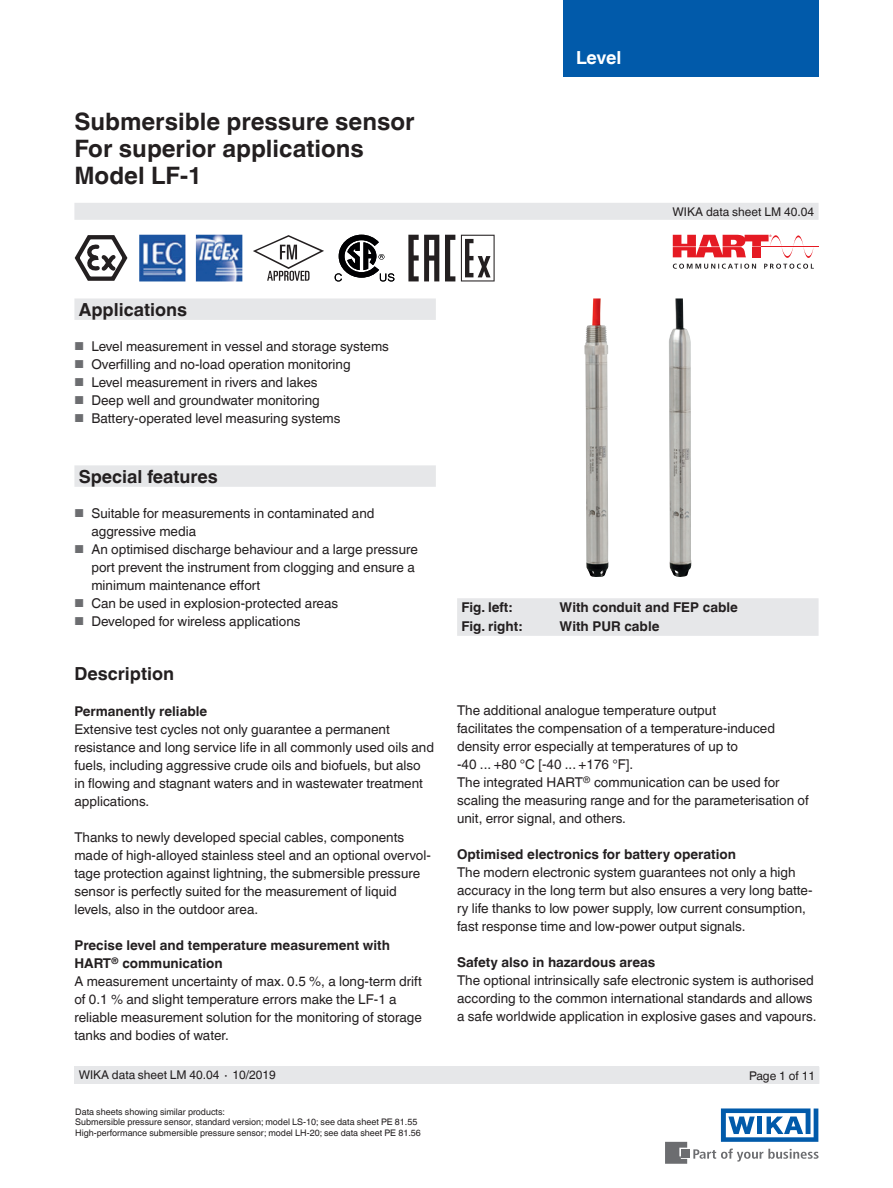
<style>
.page{position:relative;width:893px;height:1188px;background:#fff}
.page>*{position:absolute;margin:0;border:0;box-sizing:border-box;transform-origin:0 0}
.t1{font:700 24px/27px "Helvetica World";color:#231f20}
.t2{font:700 18px "Helvetica World";color:#231f20}
.t3{font:700 18px "Helvetica World";letter-spacing:-.02em;color:#fff}
.t4{font:13.5px/18px "Helvetica World";color:#231f20}
.t5{font:700 13.5px "Helvetica World";color:#231f20}
.t6{font:12px "Helvetica World";color:#231f20}
.t7{font:9px/10.5px "Helvetica World";color:#231f20}
.s1{font-size:11.55px;color:#6c6d70}
.s2{font-weight:700}
</style>
<div class="page">
<svg style="left:693px;top:1149px;width:126px;height:13px"></svg>
<div style="left:682px;top:1150px;width:8px;height:8px;background:#6c6d70"></div>
<svg style="left:665px;top:1142px;width:22px;height:22px"></svg>
<svg style="left:721px;top:1108px;width:97px;height:34px"></svg>
<div style="left:563px;top:0;width:256px;height:76px;background:#015aaa"></div>
<div style="left:74px;top:203px;width:745px;height:17px;background:#e6e7e9"></div>
<div style="left:74px;top:1066px;width:745px;height:18px;background:#e6e7e9"></div>
<svg style="left:74px;top:235px;width:54px;height:46px"></svg>
<img style="left:139px;top:235px;width:103px;height:46px">
<div style="left:457px;top:598px;width:362px;height:38px;background:#e6e7e9"></div>
<img style="left:669px;top:298px;width:22px;height:279px">
<img style="left:584px;top:298px;width:24px;height:279px">
<svg style="left:74px;top:298px;width:362px;height:189px"></svg>
<hr style="left:761px;top:247px;width:58px;height:1px;background:#e51a23">
<svg style="left:673px;top:264px;width:83px;height:5px"></svg>
<svg style="left:764px;top:264px;width:50px;height:5px"></svg>
<svg style="left:673px;top:235px;width:141px;height:23px"></svg>
<svg style="left:335px;top:235px;width:59px;height:46px"></svg>
<svg style="left:445px;top:235px;width:10px;height:46px"></svg>
<svg style="left:408px;top:235px;width:31px;height:46px"></svg>
<svg style="left:461px;top:235px;width:34px;height:46px"></svg>
<svg style="left:253px;top:235px;width:71px;height:46px"></svg>
<h1 class="t1" style="left:74px;top:108px;width:342px">Submersible pressure sensor<br>For superior applications<br>Model LF-1</h1>
<h2 class="t3" style="left:576px;top:47px;width:47px">Level</h2>
<p class="t6" style="left:672px;top:204px;width:143px">WIKA data sheet LM 40.04</p>
<h2 class="t2" style="left:79px;top:299px;width:110px">Applications</h2>
<p class="t4" style="left:74px;top:337px;width:316px"><span class="s1">■</span> Level measurement in vessel and storage systems</p>
<p class="t4" style="left:74px;top:355px;width:278px"><span class="s1">■</span> Overfilling and no-load operation monitoring</p>
<p class="t4" style="left:74px;top:373px;width:245px"><span class="s1">■</span> Level measurement in rivers and lakes</p>
<p class="t4" style="left:74px;top:391px;width:247px"><span class="s1">■</span> Deep well and groundwater monitoring</p>
<p class="t4" style="left:74px;top:409px;width:268px"><span class="s1">■</span> Battery-operated level measuring systems</p>
<h2 class="t2" style="left:79px;top:466px;width:141px">Special features</h2>
<p class="t4" style="left:91px;top:504px;width:285px;text-indent:-17px"><span class="s1">■</span> Suitable for measurements in contaminated and aggressive media</p>
<p class="t4" style="left:91px;top:540px;width:328px;text-indent:-17px"><span class="s1">■</span> An optimised discharge behaviour and a large pressure port prevent the instrument from clogging and ensure a minimum maintenance effort</p>
<p class="t4" style="left:74px;top:594px;width:265px"><span class="s1">■</span> Can be used in explosion-protected areas</p>
<p class="t4" style="left:74px;top:612px;width:228px"><span class="s1">■</span> Developed for wireless applications</p>
<h2 class="t2" style="left:74px;top:663px;width:101px">Description</h2>
<p class="t5" style="left:74px;top:704px;width:134px">Permanently reliable</p>
<p class="t4" style="left:74px;top:720px;width:361px">Extensive test cycles not only guarantee a permanent resistance and long service life in all commonly used oils and fuels, including aggressive crude oils and biofuels, but also in flowing and stagnant waters and in wastewater treatment applications.</p>
<p class="t4" style="left:74px;top:828px;width:358px">Thanks to newly developed special cables, components made of high-alloyed stainless steel and an optional overvol&shy;tage protection against lightning, the submersible pressure sensor is perfectly suited for the measurement of liquid levels, also in the outdoor area.</p>
<p class="t4" style="left:74px;top:936px;width:349px"><span class="s2">Precise level and temperature measurement with HART</span><sup>®</sup> <span class="s2">communication<br></span>A measurement uncertainty of max. 0.5 %, a long-term drift of 0.1 % and slight temperature errors make the LF-1 a reliable measurement solution for the monitoring of storage tanks and bodies of water.</p>
<p class="t5" style="left:461px;top:600px;width:52px">Fig. left:</p>
<p class="t5" style="left:560px;top:600px;width:180px">With conduit and FEP cable</p>
<p class="t5" style="left:461px;top:619px;width:62px">Fig. right:</p>
<p class="t5" style="left:560px;top:619px;width:101px">With PUR cable</p>
<p class="t4" style="left:457px;top:701px;width:353px">The additional analogue temperature output<br>facilitates the compensation of a temperature-induced density error especially at temperatures of up to<br>-40 ... +80 °C [-40 ... +176 °F].<br>The integrated HART<sup>®</sup> communication can be used for scaling the measuring range and for the parameterisation of unit, error signal, and others.</p>
<p class="t5" style="left:457px;top:847px;width:280px">Optimised electronics for battery operation</p>
<p class="t4" style="left:457px;top:863px;width:357px">The modern electronic system guarantees not only a high accuracy in the long term but also ensures a very long batte&shy;ry life thanks to low power supply, low current consumption, fast response time and low-power output signals.</p>
<p class="t5" style="left:457px;top:955px;width:200px">Safety also in hazardous areas</p>
<p class="t4" style="left:457px;top:971px;width:361px">The optional intrinsically safe electronic system is authorised according to the common international standards and allows a safe worldwide application in explosive gases and vapours.</p>
<p class="t6" style="left:79px;top:1068px;width:199px">WIKA data sheet LM 40.04 ∙ 10/2019</p>
<p class="t6" style="left:749px;top:1068px;width:68px">Page 1 of 11</p>
<p class="t7" style="left:75px;top:1107px;width:347px">Data sheets showing similar products:<br>Submersible pressure sensor, standard version; model LS-10; see data sheet PE 81.55<br>High-performance submersible pressure sensor; model LH-20; see data sheet PE 81.56</p>
</div>
